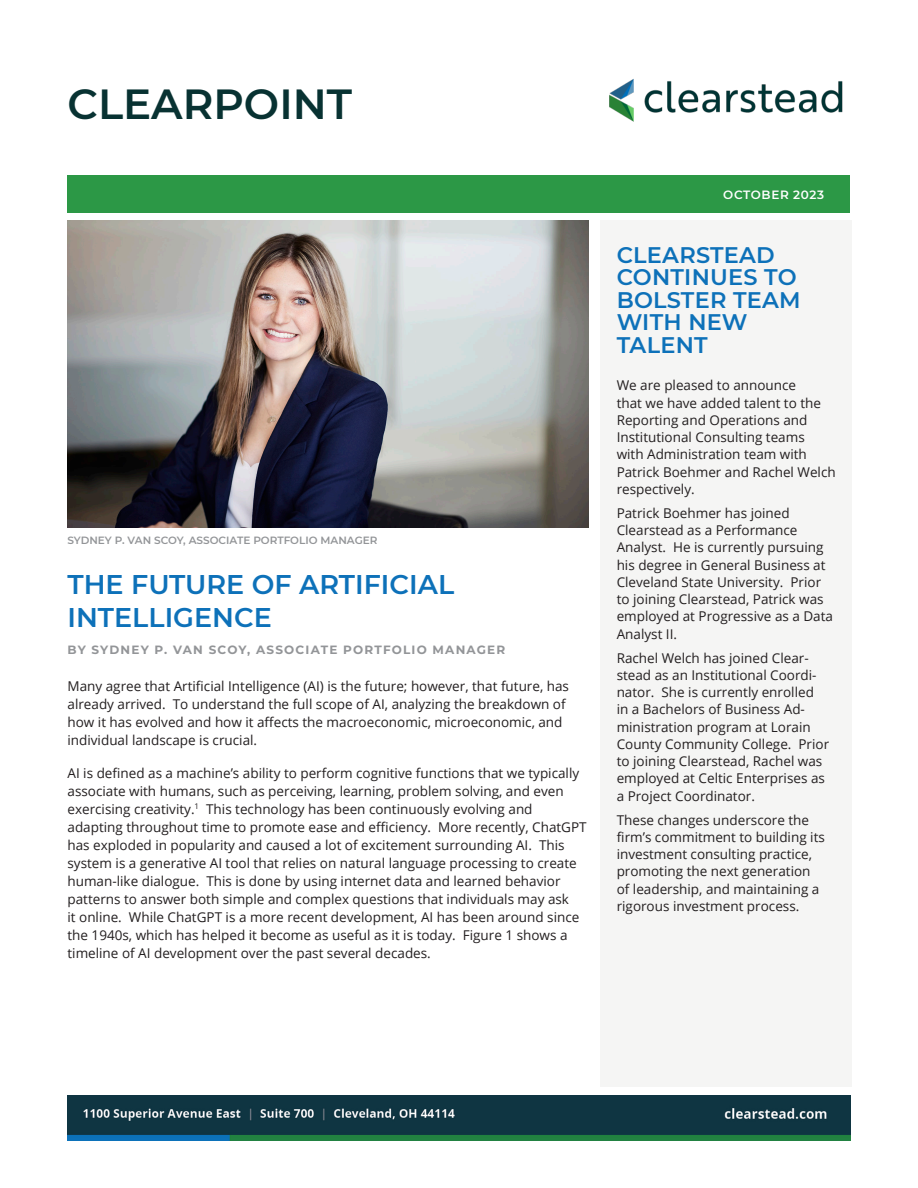
<style>
.page{position:relative;width:918px;height:1188px;background:#fff}
.page>*{position:absolute;margin:0;border:0;box-sizing:border-box;transform-origin:0 0}
.t1{font:600 42px "Montserrat";color:#083232}
.t2{font:600 27px/32.4px "Montserrat";color:#0d71b9}
.Main_Text_Grey{font:600 22.5px/22.5px "Montserrat";letter-spacing:.01em;color:#0d71b9}
.Main_Body_Paragraphs{font:13.5px/18px "Open Sans";color:#231f20}
.Main_Text_Grey-2{font:13.5px/17.2px "Open Sans";color:#231f20}
.t3{font:700 12px "Montserrat";letter-spacing:.1em;color:#939598}
.t4{font:600 12px "Montserrat";letter-spacing:.05em;color:#fff}
.t5{font:600 10.5px "Montserrat";color:#939598}
</style>
<div class="page">
<div style="left:68px;top:175px;width:782px;height:38px;background:#2c9846"></div>
<div style="left:600px;top:221px;width:251px;height:866px;background:#f5f5f4"></div>
<img style="left:68px;top:1095px;width:409px;height:45px">
<img style="left:477px;top:1095px;width:373px;height:45px">
<img style="left:609px;top:79px;width:234px;height:43px">
<img style="left:68px;top:221px;width:520px;height:306px">
<h1 class="t1" style="left:68px;top:75px;width:286px">CLEARPOINT</h1>
<p class="t5" style="left:68px;top:533px;width:311px">SYDNEY P. VAN SCOY, ASSOCIATE PORTFOLIO MANAGER</p>
<p class="t2" style="left:68px;top:567px;width:388px">THE FUTURE OF ARTIFICIAL<br>INTELLIGENCE</p>
<p class="t3" style="left:68px;top:641px;width:439px">BY SYDNEY P. VAN SCOY, ASSOCIATE PORTFOLIO MANAGER</p>
<p class="Main_Body_Paragraphs" style="left:68px;top:676px;width:503px">Many agree that Artificial Intelligence (AI) is the future; however, that future, has already arrived. To understand the full scope of AI, analyzing the breakdown of how it has evolved and how it affects the macroeconomic, microeconomic, and individual landscape is crucial.</p>
<p class="Main_Body_Paragraphs" style="left:68px;top:763px;width:521px">AI is defined as a machine’s ability to perform cognitive functions that we typically associate with humans, such as perceiving, learning, problem solving, and even exercising creativity.<sup>1</sup> This technology has been continuously evolving and adapting throughout time to promote ease and efficiency. More recently, ChatGPT has exploded in popularity and caused a lot of excitement surrounding AI. This system is a generative AI tool that relies on natural language processing to create human-like dialogue. This is done by using internet data and learned behavior patterns to answer both simple and complex questions that individuals may ask<br>it online. While ChatGPT is a more recent development, AI has been around since the 1940s, which has helped it become as useful as it is today. Figure 1 shows a timeline of AI development over the past several decades.</p>
<p class="t4" style="left:723px;top:186px;width:102px">OCTOBER 2023</p>
<p class="Main_Text_Grey" style="left:617px;top:243px;width:186px">CLEARSTEAD<br>CONTINUES TO<br>BOLSTER TEAM<br>WITH NEW<br>TALENT</p>
<p class="Main_Text_Grey-2" style="left:617px;top:376px;width:221px">We are pleased to announce<br>that we have added talent to the<br>Reporting and Operations and<br>Institutional Consulting teams<br>with Administration team with<br>Patrick Boehmer and Rachel Welch respectively.</p>
<p class="Main_Text_Grey-2" style="left:617px;top:504px;width:218px">Patrick Boehmer has joined<br>Clearstead as a Performance<br>Analyst. He is currently pursuing his degree in General Business at<br>Cleveland State University. Prior to joining Clearstead, Patrick was employed at Progressive as a Data<br>Analyst II.</p>
<p class="Main_Text_Grey-2" style="left:617px;top:649px;width:214px">Rachel Welch has joined Clear&shy;stead as an Institutional Coordi&shy;nator. She is currently enrolled<br>in a Bachelors of Business Ad&shy;ministration program at Lorain<br>County Community College. Prior to joining Clearstead, Rachel was employed at Celtic Enterprises as a Project Coordinator.</p>
<p class="Main_Text_Grey-2" style="left:617px;top:811px;width:210px">These changes underscore the firm’s commitment to building its investment consulting practice, promoting the next generation of leadership, and maintaining a rigorous investment process.</p>
</div>
